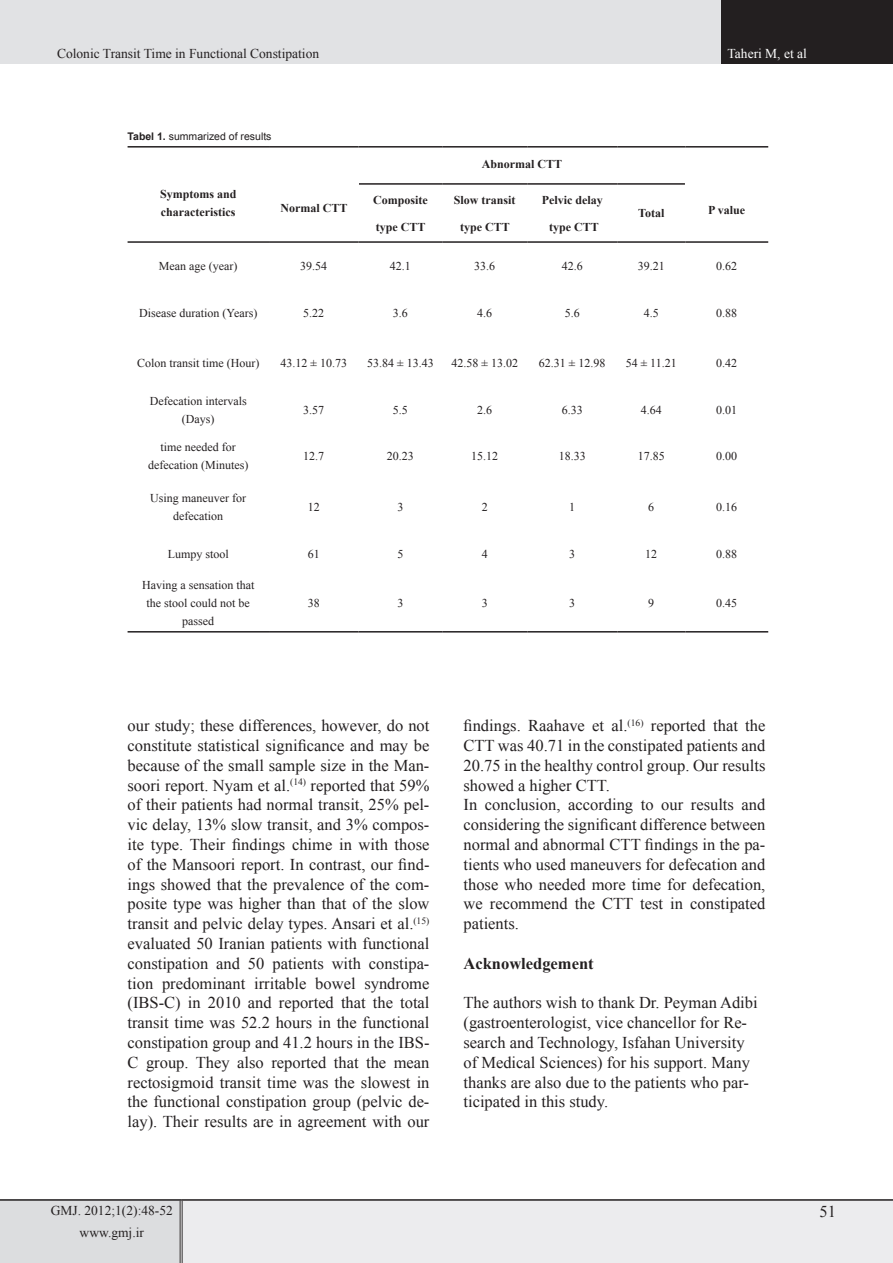
<style>
.page{position:relative;width:893px;height:1263px;background:#fff}
.page>*{position:absolute;margin:0;border:0;box-sizing:border-box;transform-origin:0 0}
.t1{font:16.5px/19.8px "Times New Roman";color:#231f20}
.t2{font:700 16.5px "Times New Roman";color:#231f20}
.t3{font:13.5px/21.6px "Times New Roman";color:#231f20;text-align:center}
.t4{font:13.5px "Times New Roman";color:#fff}
.t5{font:12px/18px "Times New Roman";color:#231f20;text-align:center}
.t6{font:700 12px/18px "Times New Roman";color:#231f20}
.t7{font:10.5px "Arial";color:#231f20}
.s1{font-weight:700}
</style>
<div class="page">
<hr style="left:128px;top:631px;width:141px;height:1px;background:#231f20">
<hr style="left:269px;top:631px;width:90px;height:1px;background:#231f20">
<hr style="left:359px;top:631px;width:83px;height:1px;background:#231f20">
<hr style="left:442px;top:631px;width:85px;height:1px;background:#231f20">
<hr style="left:527px;top:631px;width:90px;height:1px;background:#231f20">
<hr style="left:617px;top:631px;width:68px;height:1px;background:#231f20">
<hr style="left:685px;top:631px;width:83px;height:1px;background:#231f20">
<hr style="left:128px;top:146px;width:141px;height:2px;background:#231f20">
<hr style="left:269px;top:146px;width:90px;height:2px;background:#231f20">
<hr style="left:128px;top:241px;width:141px;height:2px;background:#231f20">
<hr style="left:269px;top:241px;width:90px;height:2px;background:#231f20">
<hr style="left:359px;top:146px;width:83px;height:2px;background:#231f20">
<hr style="left:442px;top:146px;width:85px;height:2px;background:#231f20">
<hr style="left:527px;top:146px;width:90px;height:2px;background:#231f20">
<hr style="left:617px;top:146px;width:68px;height:2px;background:#231f20">
<hr style="left:685px;top:146px;width:83px;height:2px;background:#231f20">
<hr style="left:685px;top:241px;width:83px;height:2px;background:#231f20">
<hr style="left:359px;top:241px;width:83px;height:2px;background:#231f20">
<hr style="left:442px;top:241px;width:85px;height:2px;background:#231f20">
<hr style="left:527px;top:241px;width:90px;height:2px;background:#231f20">
<hr style="left:617px;top:241px;width:68px;height:2px;background:#231f20">
<hr style="left:359px;top:183px;width:83px;height:2px;background:#231f20">
<hr style="left:442px;top:183px;width:85px;height:2px;background:#231f20">
<hr style="left:527px;top:183px;width:90px;height:2px;background:#231f20">
<hr style="left:617px;top:183px;width:68px;height:2px;background:#231f20">
<div style="left:0;top:0;width:722px;height:64px;background:#e1e2e4"></div>
<div style="left:722px;top:0;width:171px;height:64px;background:#231f20"></div>
<div style="left:0;top:1200px;width:181px;height:63px;background:#dcdddf"></div>
<div style="left:181px;top:1200px;width:712px;height:63px;background:#ececee"></div>
<hr style="left:180px;top:1201px;width:3px;height:62px;background:#fff">
<hr style="left:180px;top:1201px;width:1px;height:62px;background:#231f20">
<hr style="left:182px;top:1201px;width:1px;height:62px;background:#231f20">
<hr style="left:0;top:1199px;width:181px;height:2px;background:#231f20">
<hr style="left:181px;top:1199px;width:712px;height:2px;background:#231f20">
<p class="t3" style="left:57px;top:42px;width:264px">Colonic Transit Time in Functional Constipation</p>
<p class="t4" style="left:728px;top:44px;width:81px">Taheri M, et al</p>
<p class="t7" style="left:128px;top:129px;width:145px"><span class="s1">Tabel 1.</span> summarized of results</p>
<p class="t6" style="left:160px;top:185px;width:78px">Symptoms and characteristics</p>
<p class="t6" style="left:280px;top:199px;width:68px">Normal CTT</p>
<p class="t6" style="left:373px;top:190px;width:56px">Composite</p>
<p class="t6" style="left:376px;top:217px;width:51px">type CTT</p>
<p class="t6" style="left:482px;top:155px;width:82px">Abnormal CTT</p>
<p class="t6" style="left:454px;top:190px;width:63px">Slow transit</p>
<p class="t6" style="left:460px;top:217px;width:51px">type CTT</p>
<p class="t6" style="left:542px;top:190px;width:62px">Pelvic delay</p>
<p class="t6" style="left:549px;top:217px;width:51px">type CTT</p>
<p class="t6" style="left:638px;top:204px;width:28px">Total</p>
<p class="t6" style="left:708px;top:201px;width:39px">P value</p>
<p class="t5" style="left:159px;top:257px;width:80px">Mean age (year)</p>
<p class="t5" style="left:300px;top:257px;width:28px">39.54</p>
<p class="t5" style="left:390px;top:257px;width:22px">42.1</p>
<p class="t5" style="left:474px;top:257px;width:22px">33.6</p>
<p class="t5" style="left:562px;top:257px;width:22px">42.6</p>
<p class="t5" style="left:638px;top:257px;width:28px">39.21</p>
<p class="t5" style="left:716px;top:257px;width:22px">0.62</p>
<p class="t5" style="left:139px;top:304px;width:120px">Disease duration (Years)</p>
<p class="t5" style="left:303px;top:304px;width:22px">5.22</p>
<p class="t5" style="left:393px;top:304px;width:16px">3.6</p>
<p class="t5" style="left:477px;top:304px;width:16px">4.6</p>
<p class="t5" style="left:565px;top:304px;width:16px">5.6</p>
<p class="t5" style="left:644px;top:304px;width:16px">4.5</p>
<p class="t5" style="left:716px;top:304px;width:22px">0.88</p>
<p class="t5" style="left:137px;top:354px;width:124px">Colon transit time (Hour)</p>
<p class="t5" style="left:280px;top:354px;width:68px">43.12 ± 10.73</p>
<p class="t5" style="left:367px;top:354px;width:68px">53.84 ± 13.43</p>
<p class="t5" style="left:451px;top:354px;width:68px">42.58 ± 13.02</p>
<p class="t5" style="left:539px;top:354px;width:68px">62.31 ± 12.98</p>
<p class="t5" style="left:626px;top:354px;width:53px">54 ± 11.21</p>
<p class="t5" style="left:716px;top:354px;width:22px">0.42</p>
<p class="t5" style="left:150px;top:392px;width:98px">Defecation intervals (Days)</p>
<p class="t5" style="left:303px;top:401px;width:22px">3.57</p>
<p class="t5" style="left:393px;top:401px;width:16px">5.5</p>
<p class="t5" style="left:477px;top:401px;width:16px">2.6</p>
<p class="t5" style="left:562px;top:401px;width:22px">6.33</p>
<p class="t5" style="left:641px;top:401px;width:22px">4.64</p>
<p class="t5" style="left:716px;top:401px;width:22px">0.01</p>
<p class="t5" style="left:148px;top:438px;width:102px">time needed for defecation (Minutes)</p>
<p class="t5" style="left:303px;top:447px;width:22px">12.7</p>
<p class="t5" style="left:387px;top:447px;width:28px">20.23</p>
<p class="t5" style="left:471px;top:447px;width:28px">15.12</p>
<p class="t5" style="left:559px;top:447px;width:28px">18.33</p>
<p class="t5" style="left:638px;top:447px;width:28px">17.85</p>
<p class="t5" style="left:716px;top:447px;width:22px">0.00</p>
<p class="t5" style="left:150px;top:489px;width:97px">Using maneuver for defecation</p>
<p class="t5" style="left:308px;top:498px;width:13px">12</p>
<p class="t5" style="left:397px;top:498px;width:7px">3</p>
<p class="t5" style="left:482px;top:498px;width:7px">2</p>
<p class="t5" style="left:569px;top:498px;width:7px">1</p>
<p class="t5" style="left:648px;top:498px;width:7px">6</p>
<p class="t5" style="left:716px;top:498px;width:22px">0.16</p>
<p class="t5" style="left:168px;top:544px;width:63px">Lumpy stool</p>
<p class="t5" style="left:308px;top:544px;width:13px">61</p>
<p class="t5" style="left:397px;top:544px;width:7px">5</p>
<p class="t5" style="left:482px;top:544px;width:7px">4</p>
<p class="t5" style="left:569px;top:544px;width:7px">3</p>
<p class="t5" style="left:645px;top:544px;width:13px">12</p>
<p class="t5" style="left:716px;top:544px;width:22px">0.88</p>
<p class="t5" style="left:142px;top:576px;width:114px">Having a sensation that the stool could not be passed</p>
<p class="t5" style="left:308px;top:594px;width:13px">38</p>
<p class="t5" style="left:397px;top:594px;width:7px">3</p>
<p class="t5" style="left:482px;top:594px;width:7px">3</p>
<p class="t5" style="left:569px;top:594px;width:7px">3</p>
<p class="t5" style="left:648px;top:594px;width:7px">9</p>
<p class="t5" style="left:716px;top:594px;width:22px">0.45</p>
<p class="t1" style="left:128px;top:715px;width:303px;text-align:justify">our study; these differences, however, do not constitute statistical significance and may be because of the small sample size in the Man&shy;soori report. Nyam et al.<sup>(14)</sup> reported that 59% of their patients had normal transit, 25% pel&shy;vic delay, 13% slow transit, and 3% compos&shy;ite type. Their findings chime in with those of the Mansoori report. In contrast, our find&shy;ings showed that the prevalence of the com&shy;posite type was higher than that of the slow transit and pelvic delay types. Ansari et al.<sup>(15) </sup>evaluated 50 Iranian patients with functional constipation and 50 patients with constipa&shy;tion predominant irritable bowel syndrome (IBS-C) in 2010 and reported that the total transit time was 52.2 hours in the functional constipation group and 41.2 hours in the IBS-C group. They also reported that the mean rectosigmoid transit time was the slowest in the functional constipation group (pelvic de&shy;lay). Their results are in agreement with our</p>
<p class="t1" style="left:463px;top:715px;width:303px">findings. Raahave et al.<sup>(16)</sup> reported that the CTT was 40.71 in the constipated patients and 20.75 in the healthy control group. Our results showed a higher CTT.<br>In conclusion, according to our results and considering the significant difference between normal and abnormal CTT findings in the pa&shy;tients who used maneuvers for defecation and those who needed more time for defecation, we recommend the CTT test in constipated patients.</p>
<p class="t2" style="left:463px;top:952px;width:132px">Acknowledgement</p>
<p class="t1" style="left:463px;top:993px;width:296px">The authors wish to thank Dr. Peyman Adibi (gastroenterologist, vice chancellor for Re&shy;search and Technology, Isfahan University of Medical Sciences) for his support. Many thanks are also due to the patients who par&shy;ticipated in this study.</p>
<p class="t3" style="left:51px;top:1200px;width:124px">GMJ. 2012;1(2):48-52 www.gmj.ir</p>
<p class="t1" style="left:819px;top:1202px;width:18px">51</p>
</div>
